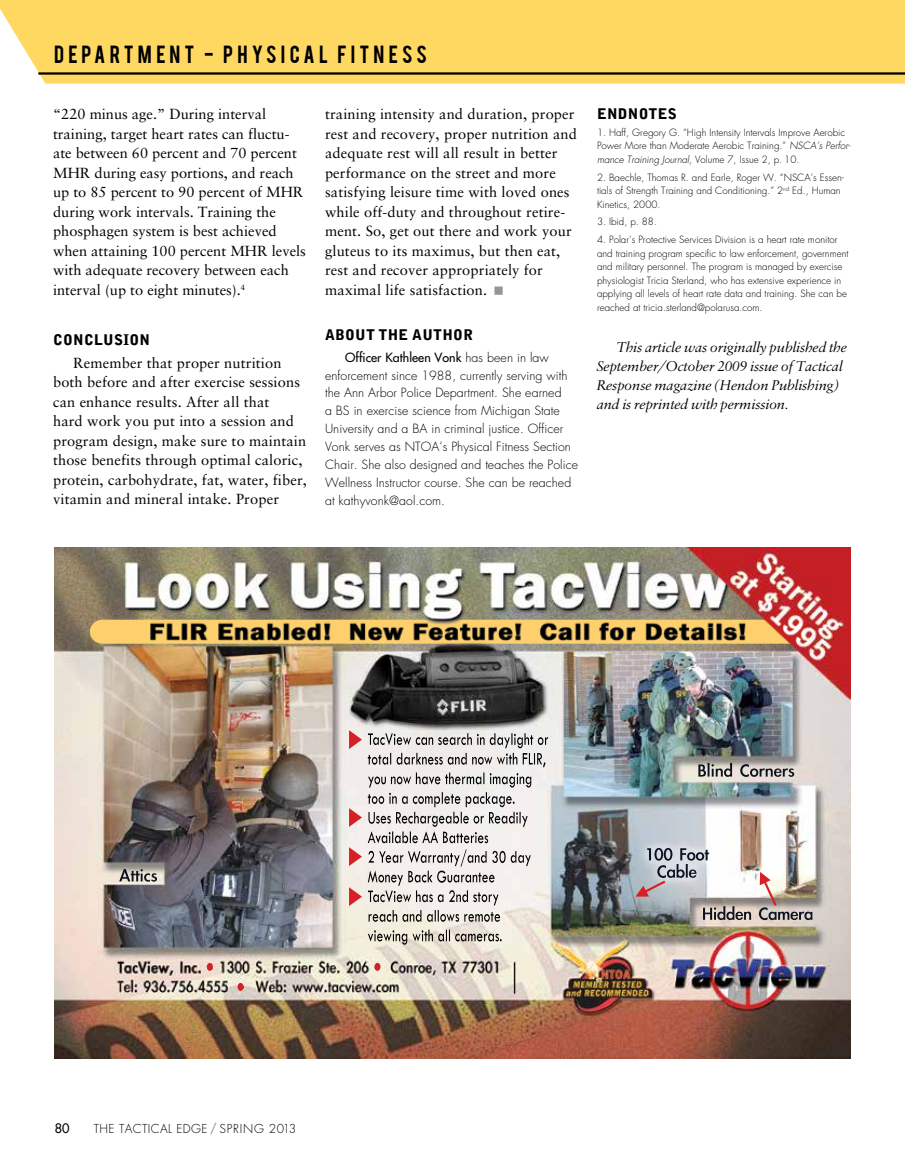
<style>
.page{position:relative;width:905px;height:1175px;background:#fff}
.page>*{position:absolute;margin:0;border:0;box-sizing:border-box;transform-origin:0 0}
.t1{font:19.5px "Bebas";letter-spacing:.215em;color:#000}
.t2{font:14.7px/19.5px "Sabon";letter-spacing:.01em;color:#000}
.t3{font:14.7px/19.2px "Sabon Itlic";color:#000}
.t4{font:900 14.7px "Bell Gothic";letter-spacing:.02em;color:#000}
.t5{font:12.75px "Futura";color:#000}
.t6{font:300 12.3px/17.9px "Futura";letter-spacing:.005em;color:#000}
.t7{font:300 12px "Futura";letter-spacing:.03em;color:#000}
.t8{font:300 9.75px/13.5px "Futura";color:#000}
.s1{font-weight:400}
.s2{font-style:italic}
.s3{font-weight:400;color:#939598}
</style>
<div class="page">
<div style="left:0;top:0;width:904px;height:84px;background:#ffd861"></div>
<hr style="left:38px;top:72px;width:866px;height:3px;background:#000">
<img style="left:54px;top:547px;width:796px;height:511px">
<img style="left:90px;top:619px;width:714px;height:24px">
<img style="left:635px;top:880px;width:30px;height:16px">
<img style="left:759px;top:871px;width:17px;height:34px">
<img style="left:349px;top:730px;width:13px;height:19px">
<img style="left:349px;top:808px;width:13px;height:19px">
<img style="left:349px;top:847px;width:13px;height:19px">
<img style="left:349px;top:887px;width:13px;height:19px">
<svg style="left:207px;top:962px;width:6px;height:8px"></svg>
<svg style="left:374px;top:962px;width:6px;height:8px"></svg>
<svg style="left:237px;top:983px;width:6px;height:7px"></svg>
<h1 class="t1" style="left:54px;top:40px;width:374px">DEPARTMENT - PHYSICAL FITNESS</h1>
<p class="t2" style="left:53px;top:104px;width:254px">“220 minus age.” During interval training, target heart rates can fluctu&shy;ate between 60 percent and 70 percent MHR during easy portions, and reach up to 85 percent to 90 percent of MHR during work intervals. Training the phosphagen system is best achieved when attaining 100 percent MHR levels with adequate recovery between each interval (up to eight minutes).<sup>4</sup></p>
<p class="t4" style="left:53px;top:331px;width:98px">CONCLUSION</p>
<p class="t2" style="left:53px;top:353px;width:255px;text-indent:20px">Remember that proper nutrition both before and after exercise sessions can enhance results. After all that<br>hard work you put into a session and program design, make sure to maintain those benefits through optimal caloric, protein, carbohydrate, fat, water, fiber, vitamin and mineral intake. Proper</p>
<p class="t2" style="left:325px;top:104px;width:253px">training intensity and duration, proper rest and recovery, proper nutrition and adequate rest will all result in better performance on the street and more satisfying leisure time with loved ones while off-duty and throughout retire&shy;ment. So, get out there and work your gluteus to its maximus, but then eat, rest and recover appropriately for maximal life satisfaction.</p>
<p class="t4" style="left:325px;top:326px;width:150px">ABOUT THE AUTHOR</p>
<p class="t6" style="left:325px;top:348px;width:254px;text-indent:20px"><span class="s1">Officer Kathleen Vonk</span> has been in law enforcement since 1988, currently serving with the Ann Arbor Police Department. She earned<br>a BS in exercise science from Michigan State University and a BA in criminal justice. Officer Vonk serves as NTOA’s Physical Fitness Section Chair. She also designed and teaches the Police Wellness I nstructor course. She can be reached at kathyvonk@aol.com.</p>
<p class="t4" style="left:597px;top:105px;width:81px">ENDNOTES</p>
<p class="t8" style="left:597px;top:126px;width:255px">1. Haff, Gregory G. “H igh I ntensity I ntervals I mprove Aerobic<br>Power More than Moderate Aerobic Training.” <span class="s2">NSCA’s Perfor&shy;mance Training Journal,</span> Volume 7, I ssue 2, p. 10.</p>
<p class="t8" style="left:597px;top:171px;width:248px">2. Baechle, Thomas R. and Earle, Roger W. “NSCA’s Essen&shy;tials of Strength Training and Conditioning.” 2<sup>nd</sup> Ed., H uman<br>Kinetics, 2000.</p>
<p class="t8" style="left:597px;top:215px;width:62px">3. Ibid, p. 88.</p>
<p class="t8" style="left:597px;top:233px;width:253px">4. Polar’s Protective Services Division is a heart rate monitor and training program specific to law enforcement, government and military personnel. The program is managed by exercise physiologist Tricia Sterland, who has extensive experience in applying all levels of heart rate data and training. She can be reached at tricia.sterland@polarusa.com.</p>
<p class="t3" style="left:597px;top:339px;width:252px;text-indent:20px">This article was originally published the September/October 2009 issue of Tactical Response magazine (Hendon Publishing) and is reprinted with permission.</p>
<p class="t5" style="left:55px;top:1120px;width:16px">80</p>
<p class="t7" style="left:94px;top:1121px;width:204px">The Tactical Edge <span class="s3">/</span> spr in g 2013</p>
</div>
